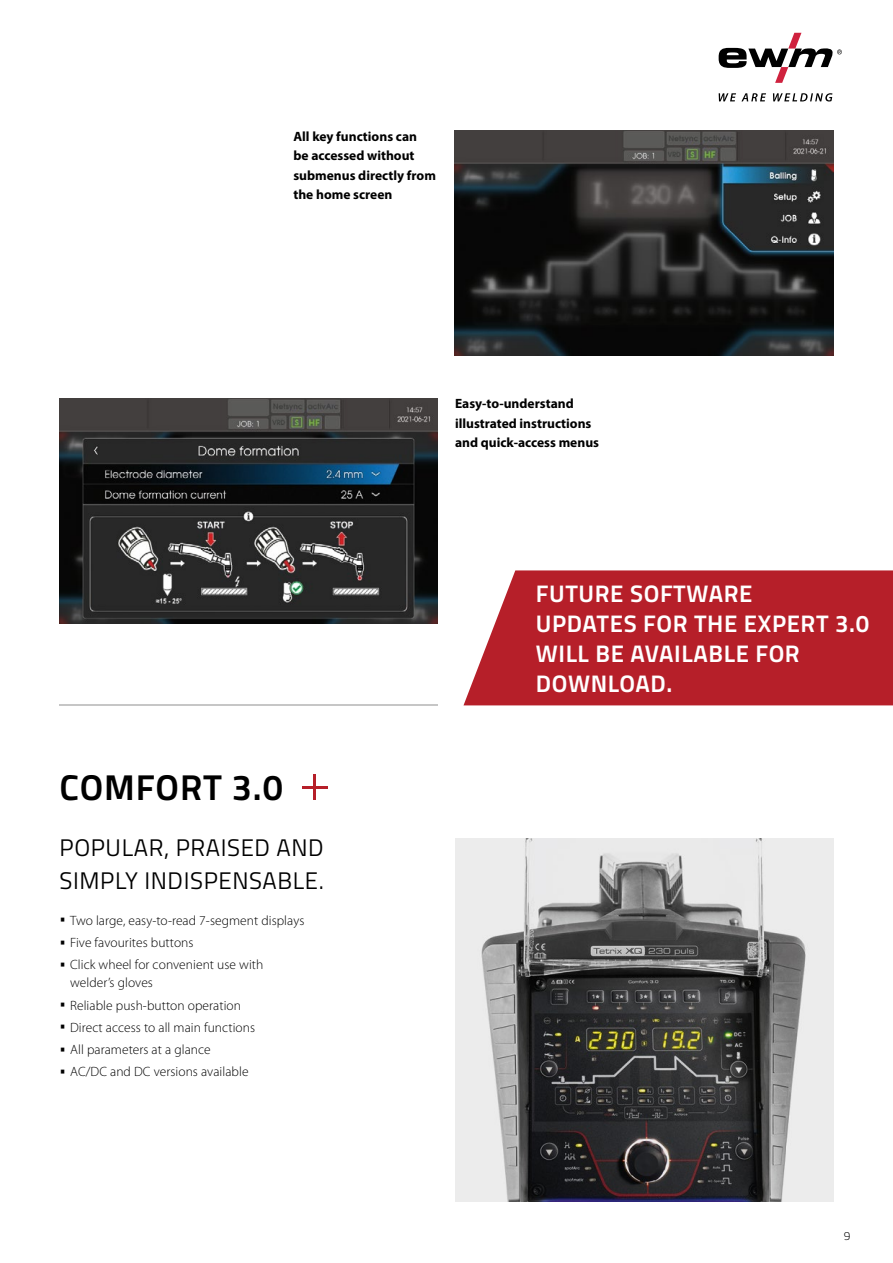
<style>
.page{position:relative;width:893px;height:1263px;background:#fff}
.page>*{position:absolute;margin:0;border:0;box-sizing:border-box;transform-origin:0 0}
.t1{font:700 36px "Titillium Text";letter-spacing:.025em;color:#000}
.t2{font:700 24px/30px "Titillium Text";letter-spacing:.025em;color:#fff}
.t3{font:24px/33px "Titillium Text";letter-spacing:.025em;color:#000}
.t4{font:300 13.5px/18px "Myriad Pro";letter-spacing:.005em;color:#000}
.t5{font:700 13.5px/19.5px "Myriad Pro";color:#000}
.t6{font:300 12px "Titillium Text";color:#000}
.s1{font-family:"Titillium Text"}
</style>
<div class="page">
<img style="left:455px;top:838px;width:379px;height:364px">
<svg style="left:719px;top:93px;width:113px;height:9px"></svg>
<svg style="left:719px;top:33px;width:123px;height:50px"></svg>
<hr style="left:60px;top:704px;width:378px;height:2px;background:#c6c6c6">
<svg style="left:463px;top:570px;width:430px;height:135px;background:#ba2d37"></svg>
<img style="left:455px;top:130px;width:378px;height:226px">
<img style="left:60px;top:398px;width:378px;height:226px">
<hr style="left:314px;top:774px;width:2px;height:26px;background:#b61f29">
<hr style="left:302px;top:786px;width:25px;height:2px;background:#b61f29">
<p class="t5" style="left:293px;top:126px;width:144px">All key functions can<br>be accessed without submenus directly from the home screen</p>
<h1 class="t1" style="left:60px;top:760px;width:225px">COMFORT 3.0</h1>
<h2 class="t3" style="left:60px;top:830px;width:266px">POPULAR, PRAISED AND<br>SIMPLY INDISPENSABLE.</h2>
<p class="t4" style="left:60px;top:911px;width:246px"><span class="s1">•</span> Two large, easy-to-read 7-segment displays</p>
<p class="t4" style="left:60px;top:934px;width:136px"><span class="s1">•</span> Five favourites buttons</p>
<p class="t4" style="left:70px;top:956px;width:195px;text-indent:-11px"><span class="s1">•</span> Click wheel for convenient use with welder’s gloves</p>
<p class="t4" style="left:60px;top:996px;width:183px"><span class="s1">•</span> Reliable push-button operation</p>
<p class="t4" style="left:60px;top:1018px;width:197px"><span class="s1">•</span> Direct access to all main functions</p>
<p class="t4" style="left:60px;top:1041px;width:153px"><span class="s1">•</span> All parameters at a glance</p>
<p class="t4" style="left:60px;top:1063px;width:191px"><span class="s1">•</span> AC/DC and DC versions available</p>
<p class="t5" style="left:455px;top:394px;width:146px">Easy-to-understand illustrated instructions and quick-access menus</p>
<h2 class="t2" style="left:536px;top:577px;width:335px">FUTURE SOFTWARE<br>UPDATES FOR THE EXPERT 3.0<br>WILL BE AVAILABLE FOR<br>DOWNLOAD.</h2>
<p class="t6" style="left:844px;top:1227px;width:8px">9</p>
</div>
